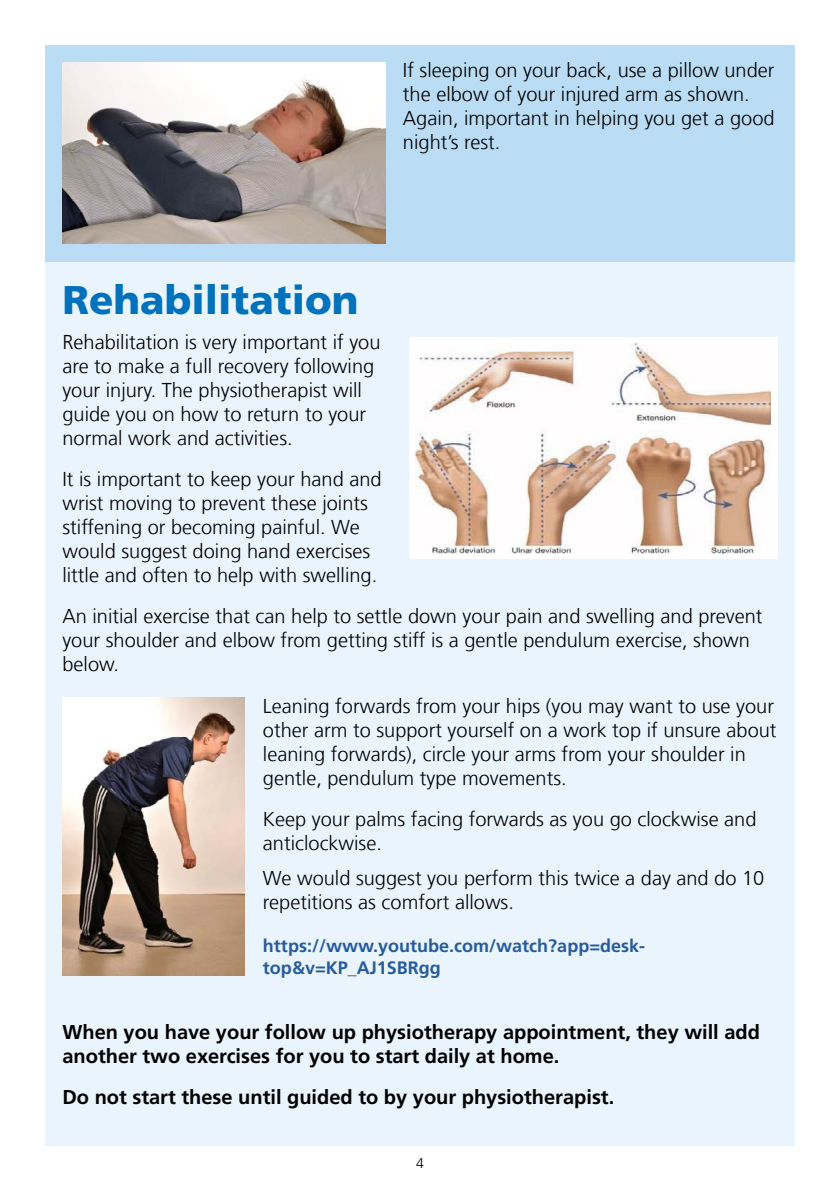
<style>
.page{position:relative;width:840px;height:1191px;background:#fff}
.page>*{position:absolute;margin:0;border:0;box-sizing:border-box;transform-origin:0 0}
.t1{font:900 40px "Frutiger LT Com";color:#0072bb}
.t2{font:300 20px/24px "Frutiger LT Com";color:#000}
.t3{font:700 20px/24px "Frutiger LT Com";color:#000}
.t4{font:700 18px/21.6px "Frutiger LT Com";color:#275b9b}
.t5{font:300 14px "Frutiger LT Com";color:#000}
</style>
<div class="page">
<div style="left:45px;top:45px;width:749px;height:1100px;background:#e9f4fc"></div>
<div style="left:45px;top:45px;width:749px;height:217px;background:#baddf5"></div>
<img style="left:62px;top:62px;width:324px;height:182px">
<div style="left:408px;top:337px;width:369px;height:222px;background:#fff"></div>
<img style="left:415px;top:343px;width:355px;height:210px">
<img style="left:62px;top:697px;width:182px;height:278px">
<p class="t2" style="left:403px;top:59px;width:373px">If sleeping on your back, use a pillow under the elbow of your injured arm as shown.<br>Again, important in helping you get a good night’s rest.</p>
<h1 class="t1" style="left:62px;top:275px;width:297px">Rehabilitation</h1>
<p class="t2" style="left:62px;top:330px;width:319px">Rehabilitation is very important if you are to make a full recovery following your injury. The physiotherapist will guide you on how to return to your normal work and activities.</p>
<p class="t2" style="left:62px;top:467px;width:320px">It is important to keep your hand and wrist moving to prevent these joints stiffening or becoming painful. We would suggest doing hand exercises little and often to help with swelling.</p>
<p class="t2" style="left:62px;top:604px;width:701px">An initial exercise that can help to settle down your pain and swelling and prevent your shoulder and elbow from getting stiff is a gentle pendulum exercise, shown below.</p>
<p class="t2" style="left:263px;top:694px;width:515px">Leaning forwards from your hips (you may want to use your other arm to support yourself on a work top if unsure about leaning forwards), circle your arms from your shoulder in gentle, pendulum type movements.</p>
<p class="t2" style="left:263px;top:807px;width:495px">Keep your palms facing forwards as you go clockwise and anticlockwise.</p>
<p class="t2" style="left:263px;top:866px;width:502px">We would suggest you perform this twice a day and do 10 repetitions as comfort allows.</p>
<p class="t4" style="left:263px;top:935px;width:383px">https://www.youtube.com/watch?app=desk&shy;top&amp;v=KP_AJ1SBRgg</p>
<p class="t3" style="left:62px;top:1019px;width:698px">When you have your follow up physiotherapy appointment, they will add another two exercises for you to start daily at home.</p>
<p class="t3" style="left:62px;top:1084px;width:553px">Do not start these until guided to by your physiotherapist.</p>
<p class="t5" style="left:416px;top:1155px;width:9px">4</p>
</div>
